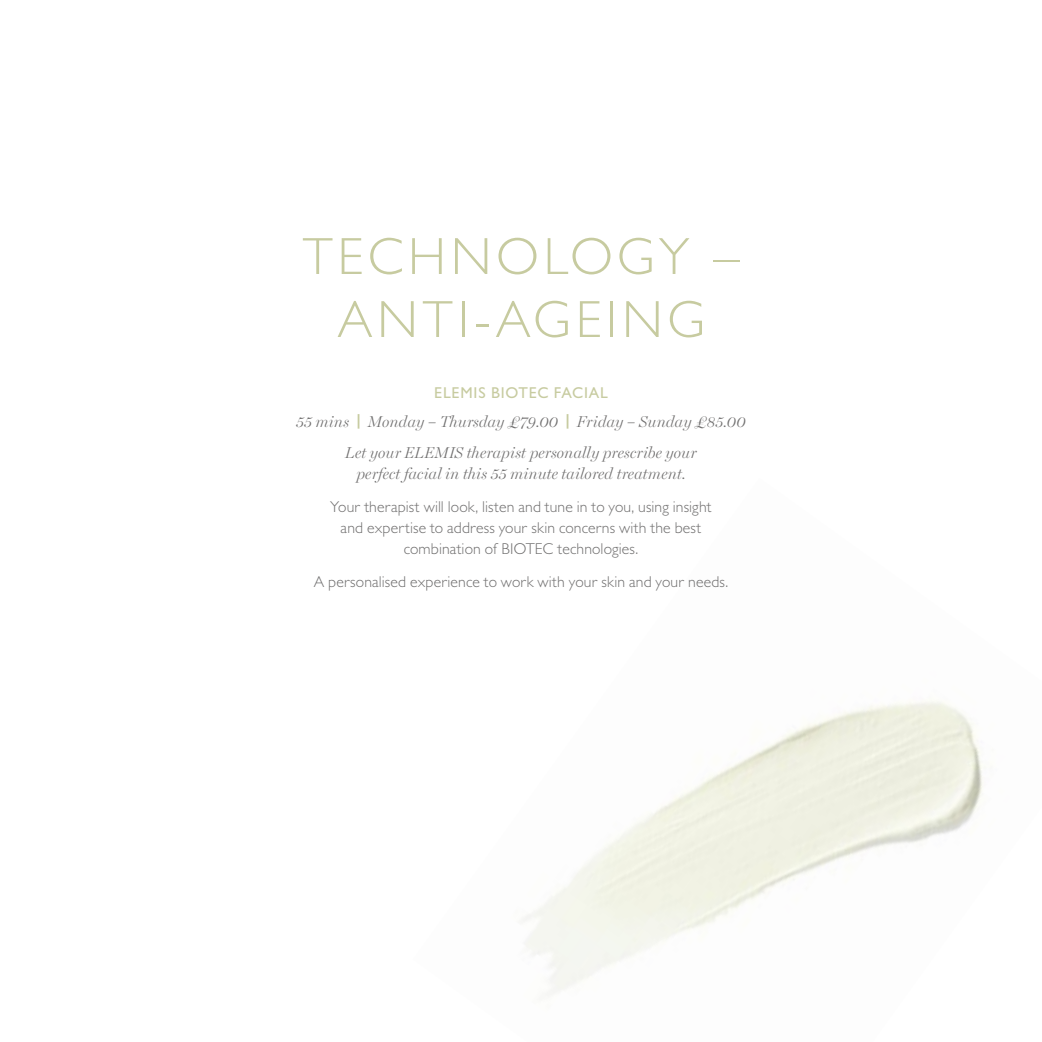
<style>
.page{position:relative;width:1042px;height:1042px;background:#fff}
.page>*{position:absolute;margin:0;border:0;box-sizing:border-box;transform-origin:0 0}
.t1{font:300 52.5px/63px "Gill Sans MT Pro";letter-spacing:.09em;color:#c7cba0;text-align:center}
.t2{font:300 15.75px/21px "Gill Sans MT Pro";letter-spacing:.01em;color:#706f6f;text-align:center}
.t3{font:italic 300 15.75px/31px "Miller Display";letter-spacing:.01em;color:#706f6f;text-align:center}
.t4{font:500 15.75px "Gill Sans MT Pro";letter-spacing:.045em;color:#c7cba0}
.s1{font-family:"Gill Sans MT Pro";font-weight:700;font-style:normal;color:#c7cba0}
</style>
<div class="page">
<img style="left:522px;top:701px;width:461px;height:295px">
<h1 class="t1" style="left:303px;top:224px;width:438px">TECHNOLOGY –<br>ANTI-AGEING</h1>
<p class="t4" style="left:434px;top:383px;width:175px">ELEMIS BIOTEC FACIAL</p>
<p class="t3" style="left:296px;top:406px;width:451px">55 mins <span class="s1">|</span> Monday – Thursday £79.00 <span class="s1">|</span> Friday – Sunday £85.00<br>Let your ELEMIS therapist personally prescribe your</p>
<p class="t3" style="left:356px;top:457px;width:330px">perfect facial in this 55 minute tailored treatment.</p>
<p class="t2" style="left:330px;top:496px;width:383px">Your therapist will look, listen and tune in to you, using insight and expertise to address your skin concerns with the best combination of BIOTEC technologies.</p>
<p class="t2" style="left:314px;top:571px;width:416px">A personalised experience to work with your skin and your needs.</p>
</div>
